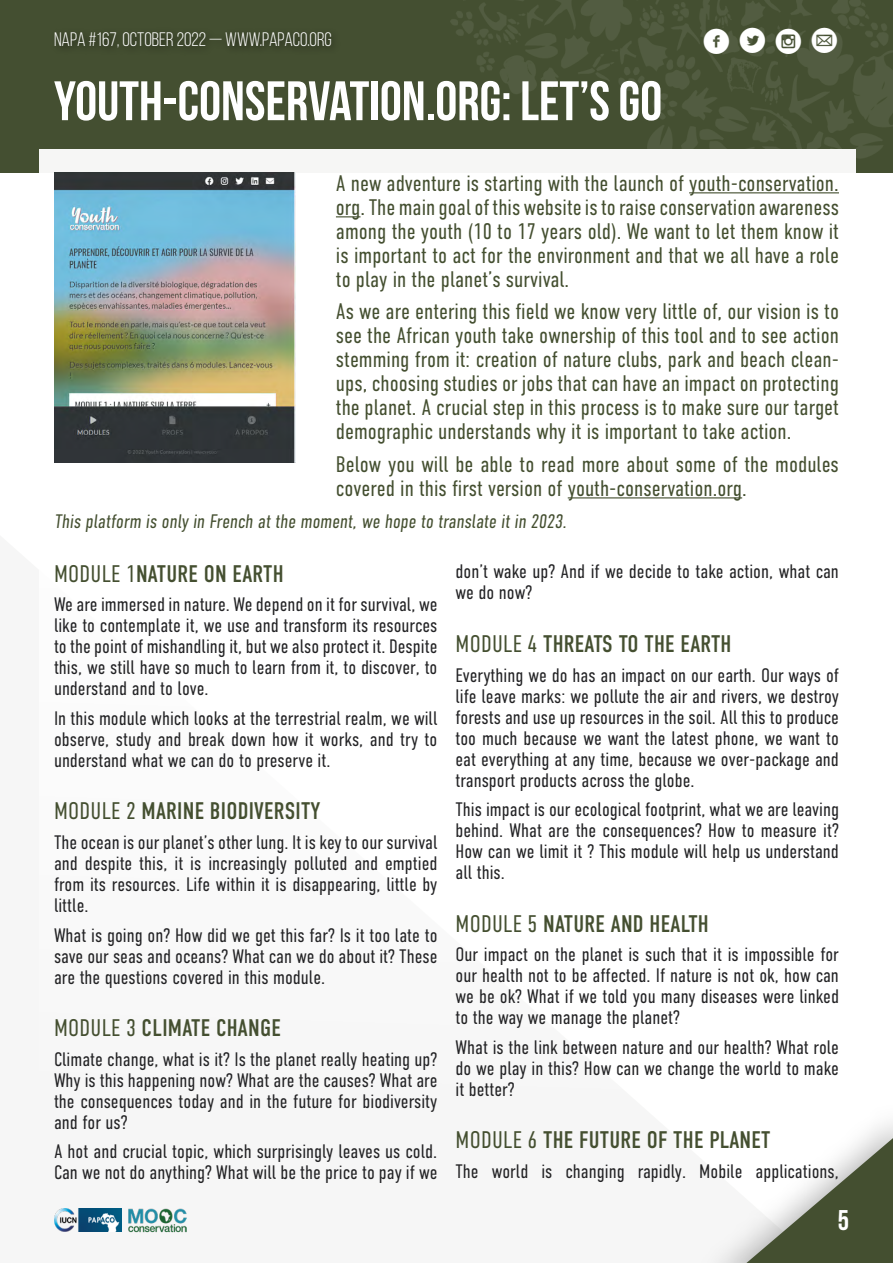
<style>
.page{position:relative;width:893px;height:1263px;background:#fff}
.page>*{position:absolute;margin:0;border:0;box-sizing:border-box;transform-origin:0 0}
.t1{font:700 55.5px "Bebas Neue";color:#fff}
.t2{font:36px "Socialico";color:#fff}
.t3{font:700 28.5px "Bebas Neue";color:#fff}
.t4{font:24px "DIN Condensed";letter-spacing:.01em;color:#444f30}
.t5{font:300 22.5px/24px "DIN Condensed";color:#444f30;text-align:justify}
.t6{font:300 19.5px/21px "DIN Condensed";color:#232325;text-align:justify}
.t7{font:300 19.5px "DIN Condensed";color:#444f30}
.t8{font:19.5px "Bebas Neue";color:#fff}
.s1{font-family:"Socialico Plus Plus"}
.s2{font-weight:300}
</style>
<div class="page">
<div style="left:0;top:0;width:893px;height:172px;background:#444f31"></div>
<div style="left:49px;top:26px;width:293px;height:30px;background:#3f4a2d"></div>
<svg style="left:716px;top:1129px;width:177px;height:134px"></svg>
<div style="left:39px;top:149px;width:817px;height:969px;background:#fff"></div>
<img style="left:128px;top:1208px;width:59px;height:25px">
<img style="left:451px;top:0;width:442px;height:194px">
<img style="left:54px;top:1209px;width:68px;height:22px">
<hr style="left:689px;top:192px;width:150px;height:1px;background:#444f30">
<svg style="left:336px;top:216px;width:24px;height:1px"></svg>
<hr style="left:568px;top:497px;width:174px;height:1px;background:#444f30">
<img style="left:54px;top:172px;width:242px;height:290px">
<p class="t8" style="left:54px;top:29px;width:279px">NAPA #167, OCTOBER 2022 — WWW.PAPACO.ORG</p>
<h2 class="t2" style="left:702px;top:20px;width:138px">fl<span class="s1">im</span></h2>
<h1 class="t1" style="left:54px;top:71px;width:610px">YOUTH-CONSERVATION.ORG: LET’S GO</h1>
<p class="t5" style="left:336px;top:171px;width:505px">A new adventure is starting with the launch of youth-conservation. org. The main goal of this website is to raise conservation awareness among the youth (10 to 17 years old). We want to let them know it is important to act for the environment and that we all have a role to play in the planet’s survival.</p>
<p class="t5" style="left:336px;top:300px;width:505px">As we are entering this field we know very little of, our vision is to see the African youth take ownership of this tool and to see action stemming from it: creation of nature clubs, park and beach clean&shy;ups, choosing studies or jobs that can have an impact on protecting the planet. A crucial step in this process is to make sure our target demographic understands why it is important to take action.</p>
<p class="t5" style="left:336px;top:452px;width:504px">Below you will be able to read more about some of the modules covered in this first version of youth-conservation.org.</p>
<p class="t7" style="left:54px;top:510px;width:517px">This platform is only in French at the moment, we hope to translate it in 2023.</p>
<p class="t4" style="left:54px;top:560px;width:231px"><span class="s2">MODULE 1</span>NATURE ON EARTH</p>
<p class="t6" style="left:54px;top:594px;width:385px">We are immersed in nature. We depend on it for survival, we like to contemplate it, we use and transform its resources to the point of mishandling it, but we also protect it. Despite this, we still have so much to learn from it, to discover, to understand and to love.</p>
<p class="t6" style="left:54px;top:708px;width:385px">In this module which looks at the terrestrial realm, we will observe, study and break down how it works, and try to understand what we can do to preserve it.</p>
<p class="t4" style="left:54px;top:798px;width:268px"><span class="s2">MODULE 2</span> MARINE BIODIVERSITY</p>
<p class="t6" style="left:54px;top:832px;width:385px">The ocean is our planet’s other lung. It is key to our survival and despite this, it is increasingly polluted and emptied from its resources. Life within it is disappearing, little by little.</p>
<p class="t6" style="left:54px;top:924px;width:385px">What is going on? How did we get this far? Is it too late to save our seas and oceans? What can we do about it? These are the questions covered in this module.</p>
<p class="t4" style="left:54px;top:1014px;width:228px"><span class="s2">MODULE 3</span> CLIMATE CHANGE</p>
<p class="t6" style="left:54px;top:1048px;width:385px">Climate change, what is it? Is the planet really heating up?<br>Why is this happening now? What are the causes? What are the consequences today and in the future for biodiversity and for us?</p>
<p class="t6" style="left:54px;top:1141px;width:385px">A hot and crucial topic, which surprisingly leaves us cold.<br>Can we not do anything? What will be the price to pay if we</p>
<p class="t6" style="left:455px;top:561px;width:385px">don’t wake up? And if we decide to take action, what can we do now?</p>
<p class="t4" style="left:456px;top:630px;width:277px"><span class="s2">MODULE 4</span> THREATS TO THE EARTH</p>
<p class="t6" style="left:455px;top:664px;width:385px">Everything we do has an impact on our earth. Our ways of life leave marks: we pollute the air and rivers, we destroy forests and use up resources in the soil. All this to produce too much because we want the latest phone, we want to eat everything at any time, because we over-package and transport products across the globe.</p>
<p class="t6" style="left:455px;top:799px;width:385px">This impact is our ecological footprint, what we are leaving behind. What are the consequences? How to measure it?<br>How can we limit it ? This module will help us understand all this.</p>
<p class="t4" style="left:456px;top:910px;width:255px"><span class="s2">MODULE 5</span> NATURE AND HEALTH</p>
<p class="t6" style="left:455px;top:944px;width:385px">Our impact on the planet is such that it is impossible for our health not to be affected. If nature is not ok, how can we be ok? What if we told you many diseases were linked to the way we manage the planet?</p>
<p class="t6" style="left:455px;top:1036px;width:385px">What is the link between nature and our health? What role do we play in this? How can we change the world to make it better?</p>
<p class="t4" style="left:456px;top:1126px;width:316px"><span class="s2">MODULE 6</span> THE FUTURE OF THE PLANET</p>
<p class="t6" style="left:455px;top:1160px;width:385px">The world is changing rapidly. Mobile applications,</p>
<h3 class="t3" style="left:838px;top:1205px;width:13px">5</h3>
</div>
